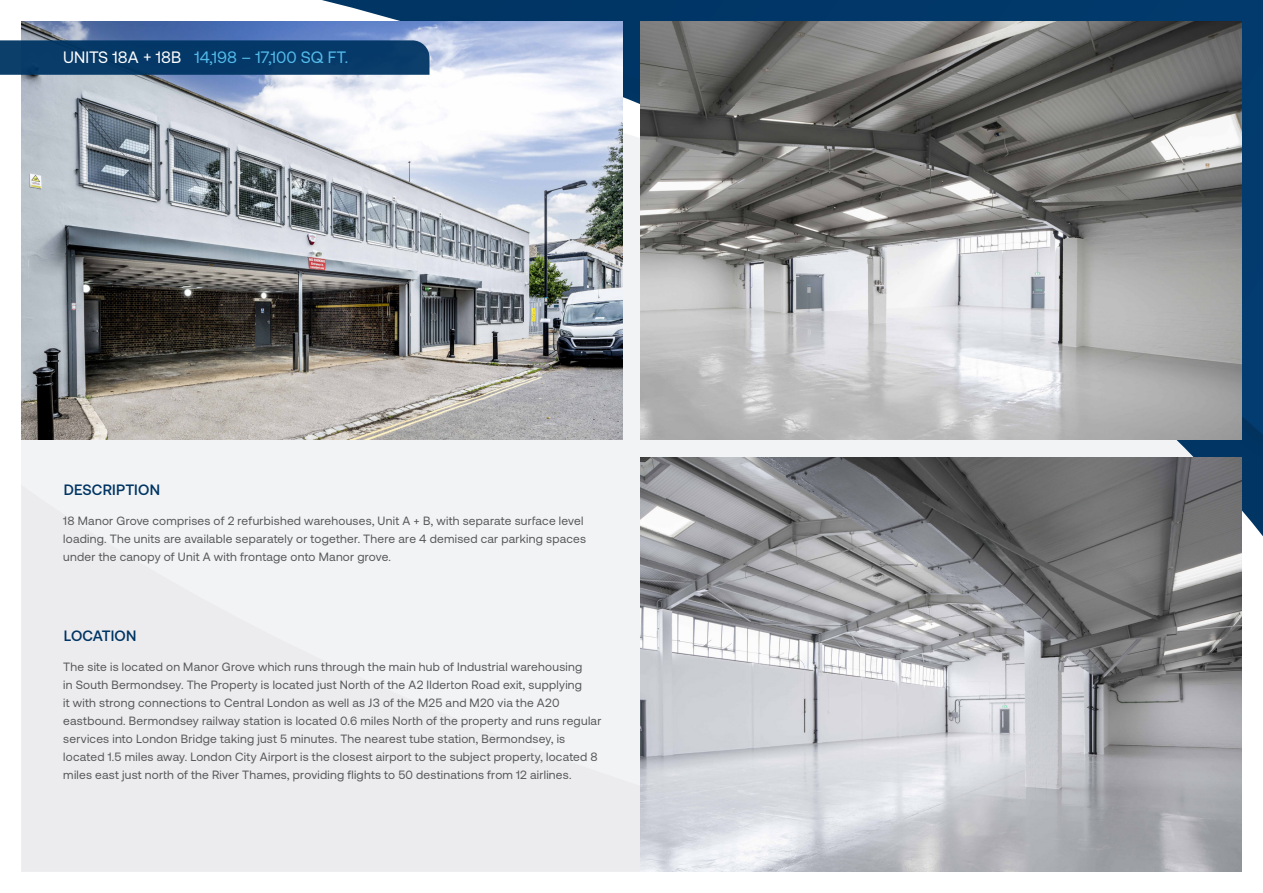
<style>
.page{position:relative;width:1263px;height:893px;background:#fff}
.page>*{position:absolute;margin:0;border:0;box-sizing:border-box;transform-origin:0 0}
.t1{font:16.5px "Aeonik";color:#53bceb}
.t2{font:500 15px "Aeonik";letter-spacing:.01em;color:#003564}
.t3{font:12px/18px "Aeonik";letter-spacing:.02em;color:#57585a}
.s1{color:#fff}
</style>
<div class="page">
<div style="left:166px;top:0;width:1097px;height:466px;background:#231f20;opacity:.75"></div>
<svg style="left:189px;top:0;width:1074px;height:446px;fill:#023b6e"></svg>
<div style="left:21px;top:485px;width:620px;height:387px;background:#ececee"></div>
<img style="left:641px;top:21px;width:601px;height:418px">
<img style="left:21px;top:21px;width:602px;height:418px">
<div style="left:0;top:40px;width:429px;height:35px;background:#063969"></div>
<img style="left:641px;top:457px;width:601px;height:415px">
<p class="t1" style="left:63px;top:49px;width:286px"><span class="s1">UNITS 18A + 18B</span> 14,198 – 17,100 SQ FT.</p>
<p class="t2" style="left:64px;top:482px;width:98px">DESCRIPTION</p>
<p class="t3" style="left:63px;top:512px;width:524px">18 Manor Grove comprises of 2 refurbished warehouses, Unit A + B, with separate surface level loading. The units are available separately or together. There are 4 demised car parking spaces under the canopy of Unit A with frontage onto Manor grove.</p>
<p class="t2" style="left:64px;top:627px;width:74px">LOCATION</p>
<p class="t3" style="left:63px;top:657px;width:540px">The site is located on Manor Grove which runs through the main hub of Industrial warehousing<br>in South Bermondsey. The Property is located just North of the A2 Ilderton Road exit, supplying<br>it with strong connections to Central London as well as J3 of the M25 and M20 via the A20 eastbound. Bermondsey railway station is located 0.6 miles North of the property and runs regular services into London Bridge taking just 5 minutes. The nearest tube station, Bermondsey, is located 1.5 miles away. London City Airport is the closest airport to the subject property, located 8 miles east just north of the River Thames, providing flights to 50 destinations from 12 airlines.</p>
</div>
